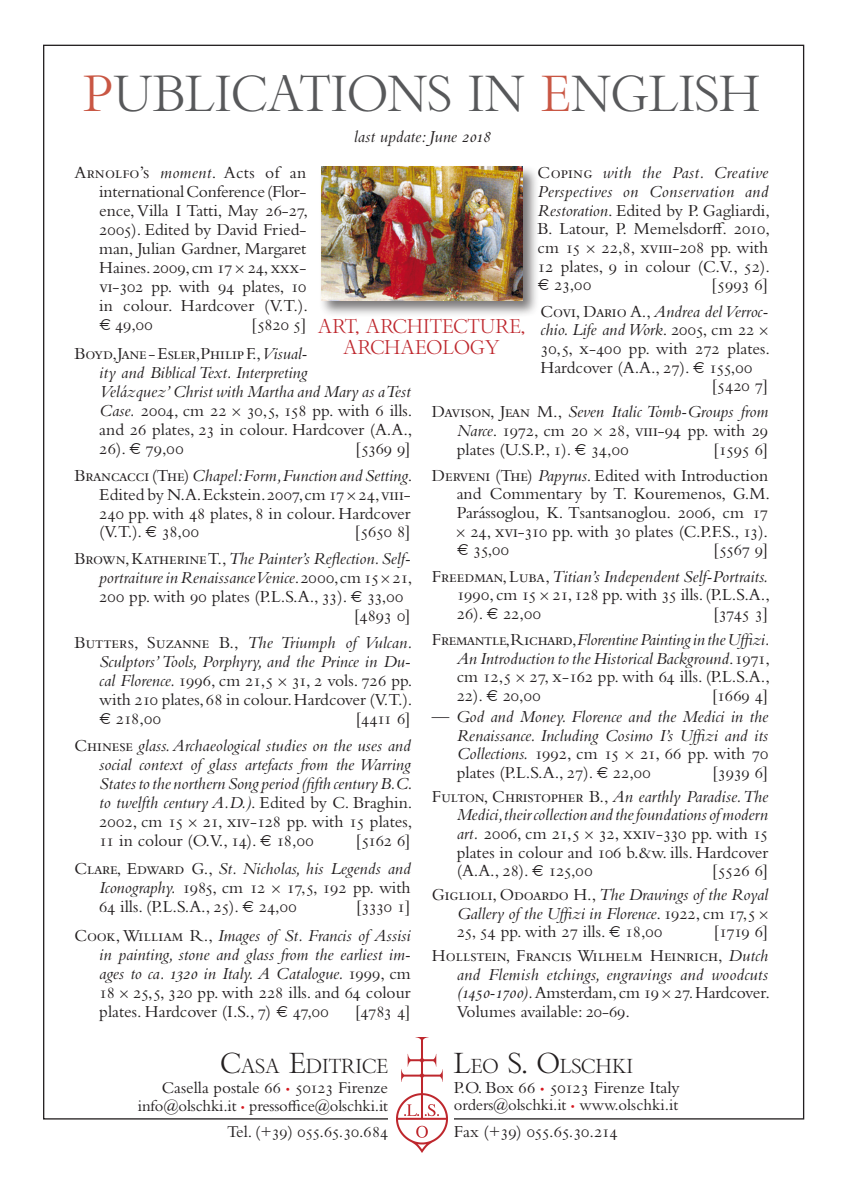
<style>
.page{position:relative;width:844px;height:1191px;background:#fff}
.page>*{position:absolute;margin:0;border:0;box-sizing:border-box;transform-origin:0 0}
.sti_dopo_3{font:49px "Bembo Titling MT Std";color:#57585a}
.t1{font:19.6px "Bembo Titling MT Std";color:#231f20}
.titoletto{font:19.25px/21px "Bembo Titling MT Std";color:#be272d;text-align:center}
.sti_dopo_2{font:17.5px/18.9px "Bembo Std";color:#231f20;text-align:justify}
.sti_2__dopo2_5{font:17.5px/18.9px "Bembo Std";letter-spacing:-.005em;color:#231f20;text-align:justify}
.STILE{font:17.5px/18.7px "Bembo Std";letter-spacing:-.005em;color:#231f20;text-align:justify}
.sti_2__dopo2_5-2{font:italic 17.5px/18.9px "Bembo Std";color:#231f20;text-align:justify}
.sti_dopo_2-2{font:italic 17.5px/18.9px "Bembo Std";color:#231f20;text-align:justify}
.sti_dopo_0_5{font:17.5px/18.7px "Bembo Std";color:#231f20;text-align:justify}
.sti_dopo_2-3{font:17.5px "Bembo Std";letter-spacing:.02em;color:#231f20}
.sti_dopo_2-4{font:17.5px "Bembo Std";letter-spacing:-.02em;color:#231f20}
.STILE-2{font:italic 17.5px "Bembo Std";color:#231f20}
.t2{font:17.15px "Bembo Std";color:#231f20}
.t3{font:17.15px "Bembo Std";letter-spacing:-.02em;color:#231f20}
.t4{font:16.62px "Bembo Std";letter-spacing:-.01em;color:#231f20}
.s1{color:#c95744}
.s2{font-style:italic}
.s3{font-family:"Bembo Cost"}
.s4{font-style:normal}
.s5{font-family:"Bembo Cost";font-style:normal}
.s6{font-size:28px}
.s7{font-size:11.9px;color:#d5171f}
.s8{font-size:11.38px;color:#d5171f}
.s9{font-size:12.25px;color:#d5171f}
</style>
<div class="page">
<img style="left:396px;top:1037px;width:51px;height:115px">
<div style="left:319px;top:164px;width:220px;height:154px;background:#231f20;opacity:.6"></div>
<img style="left:321px;top:167px;width:202px;height:134px">
<p class="sti_dopo_3" style="left:84px;top:63px;width:678px"><span class="s1">P</span>UBLICATIONS IN <span class="s1">E</span>NGLISH</p>
<p class="STILE-2" style="left:354px;top:127px;width:137px">last update: June 2018</p>
<p class="sti_dopo_2" style="left:537px;top:163px;width:234px">Coping <span class="s2">with the Past. Creative Perspectives on Conservation and Restoration</span>. Edited by P. Gagliardi, B. Latour, P. Memelsdorff. 2010, cm 15 <span class="s3">¥</span> 22,8, xviii-208 pp. with 12 plates, 9 in colour (C.V., 52). <span class="s3">√</span> 23,00</p>
<p class="sti_dopo_2" style="left:99px;top:163px;width:210px;text-indent:-25px">Arnolfo’s <span class="s2">moment</span>. Acts of an international Conference (Flor&shy;ence, Villa I Tatti, May 26-27, 2005). Edited by David Fried&shy;man, Julian Gardner, Margaret Haines. 2009, cm 17 <span class="s3">¥</span> 24, xxx&shy;vi-302 pp. with 94 plates, 10 in colour. Hardcover (V.T.). <span class="s3">√</span> 49,00</p>
<p class="sti_dopo_2" style="left:711px;top:275px;width:58px">[5993 6]</p>
<p class="sti_dopo_2-2" style="left:540px;top:301px;width:229px"><span class="s4">Covi, Dario A.,</span> Andrea del Verroc-</p>
<p class="sti_dopo_2-2" style="left:540px;top:320px;width:229px">chio. Life and Work<span class="s4">. 2005, cm 22</span> <span class="s5">¥</span></p>
<p class="sti_dopo_2" style="left:540px;top:339px;width:231px">30,5, x-400 pp. with 272 plates.</p>
<p class="sti_dopo_2" style="left:540px;top:357px;width:213px">Hardcover (A.A., 27). <span class="s3">√</span> 155,00</p>
<p class="sti_dopo_2" style="left:711px;top:376px;width:58px">[5420 7]</p>
<p class="sti_2__dopo2_5" style="left:456px;top:402px;width:313px;text-indent:-25px">Davison, Jean M., <span class="s2">Seven Italic Tomb-Groups from Narce</span>. 1972, cm 20 <span class="s3">¥</span> 28, viii-94 pp. with 29 plates (U.S.P., 1). <span class="s3">√</span> 34,00</p>
<p class="titoletto" style="left:318px;top:315px;width:208px">ART, ARCHITECTURE,<br>ARCHAEOLOGY</p>
<p class="sti_dopo_2" style="left:251px;top:315px;width:56px">[5820 5]</p>
<p class="sti_dopo_2" style="left:99px;top:344px;width:314px;text-align:left;text-indent:-25px">Boyd,Jane - Esler,Philip F.,<span class="s2">Visual-<br>ity and Biblical Text. Interpreting<br>Velázquez’ Christ with Martha and Mary as a Test Case.</span> 2004, cm 22 <span class="s3">¥</span> 30,5, 158 pp. with 6 ills. and 26 plates, 23 in colour. Hardcover (A.A., 26). <span class="s3">√</span> 79,00</p>
<p class="sti_dopo_2" style="left:355px;top:438px;width:57px">[5369 9]</p>
<p class="STILE" style="left:99px;top:465px;width:314px;text-indent:-25px">Brancacci (The)<span class="s2">Chapel: Form, Function and Setting</span>.<br>Edited by N.A. Eckstein. 2007, cm 17 <span class="s3">¥</span> 24, viii-240 pp. with 48 plates, 8 in colour. Hardcover (V.T.). <span class="s3">√</span> 38,00</p>
<p class="sti_2__dopo2_5" style="left:713px;top:439px;width:56px">[1595 6]</p>
<p class="STILE" style="left:456px;top:465px;width:314px;text-indent:-25px">Derveni (The) <span class="s2">Papyrus</span>. Edited with Introduction and Commentary by T. Kouremenos, G.M.<br>Parássoglou, K. Tsantsanoglou. 2006, cm 17 <span class="s3">¥</span> 24, xvi-310 pp. with 30 plates (C.P.F.S., 13). <span class="s3">√</span> 35,00</p>
<p class="STILE" style="left:355px;top:522px;width:57px">[5650 8]</p>
<p class="sti_dopo_2-2" style="left:74px;top:549px;width:338px"><span class="s4">Brown, Katherine T.,</span> The Painter’s Reflection. Self-</p>
<p class="sti_dopo_2-2" style="left:99px;top:568px;width:314px">portraiture in Renaissance Venice<span class="s4">.2000,cm 15</span> <span class="s5">¥</span> <span class="s4">21,</span></p>
<p class="sti_dopo_2-3" style="left:99px;top:586px;width:305px">200 pp. with 90 plates (P.L.S.A., 33). <span class="s3">√</span> 33,00</p>
<p class="sti_dopo_2" style="left:354px;top:606px;width:58px">[4893 0]</p>
<p class="sti_2__dopo2_5" style="left:99px;top:633px;width:314px;text-indent:-25px">Butters, Suzanne B., <span class="s2">The Triumph of Vulcan.<br>Sculptors’ Tools, Porphyry, and the Prince in Du&shy;cal Florence.</span> 1996, cm 21,5 <span class="s3">¥</span> 31, 2 vols. 726 pp. with 210 plates, 68 in colour. Hardcover (V.T.). <span class="s3">√</span> 218,00</p>
<p class="STILE" style="left:713px;top:540px;width:56px">[5567 9]</p>
<p class="sti_2__dopo2_5" style="left:456px;top:566px;width:314px;text-indent:-25px">Freedman, Luba, <span class="s2">Titian’s Independent Self-Portraits.<br></span>1990, cm 15 <span class="s3">¥</span> 21, 128 pp. with 35 ills. (P.L.S.A., 26). <span class="s3">√</span> 22,00</p>
<p class="sti_2__dopo2_5" style="left:713px;top:603px;width:56px">[3745 3]</p>
<p class="sti_dopo_0_5" style="left:456px;top:630px;width:315px;text-indent:-25px">Fremantle,Richard,<span class="s2">Florentine Painting in the Uffizi.<br>An Introduction to the Historical Background</span>. 1971, cm 12,5 <span class="s3">¥</span> 27, x-162 pp. with 64 ills. (P.L.S.A., 22). <span class="s3">√</span> 20,00</p>
<p class="sti_dopo_0_5" style="left:711px;top:686px;width:58px">[1669 4]</p>
<p class="sti_2__dopo2_5-2" style="left:456px;top:707px;width:313px;text-indent:-25px"><span class="s4">—</span> God and Money. Florence and the Medici in the Renaissance. Including Cosimo I’s Uffizi and its Collections. <span class="s4">1992, cm 15</span> <span class="s5">¥</span> <span class="s4">21, 66 pp. with 70 plates (P.L.S.A., 27).</span> <span class="s5">√</span> <span class="s4">22,00</span></p>
<p class="sti_2__dopo2_5" style="left:356px;top:708px;width:56px">[4411 6]</p>
<p class="sti_2__dopo2_5-2" style="left:99px;top:735px;width:315px;text-indent:-25px"><span class="s4">Chinese</span> glass. Archaeological studies on the uses and social context of glass artefacts from the Warring States to the northern Song period (fifth century B.C. to twelfth century A.D.)<span class="s4">. Edited by C. Braghin.<br>2002, cm 15</span> <span class="s5">¥</span> <span class="s4">21, xiv-128 pp. with 15 plates, 11 in colour (O.V., 14).</span> <span class="s5">√</span> <span class="s4">18,00</span></p>
<p class="sti_2__dopo2_5" style="left:712px;top:763px;width:57px">[3939 6]</p>
<p class="STILE" style="left:456px;top:786px;width:313px;text-indent:-25px">Fulton, Christopher B., <span class="s2">An earthly Paradise. The Medici,their collection and the foundations of modern art.</span> 2006, cm 21,5 <span class="s3">¥</span> 32, xxiv-330 pp. with 15 plates in colour and 106 b.&amp;w. ills. Hardcover (A.A., 28). <span class="s3">√</span> 125,00</p>
<p class="sti_2__dopo2_5" style="left:356px;top:830px;width:56px">[5162 6]</p>
<p class="sti_2__dopo2_5" style="left:99px;top:859px;width:313px;text-indent:-25px">Clare, Edward G., <span class="s2">St. Nicholas, his Legends and Iconography.</span> 1985, cm 12 <span class="s3">¥</span> 17,5, 192 pp. with 64 ills. (P.L.S.A., 25). <span class="s3">√</span> 24,00</p>
<p class="STILE" style="left:712px;top:861px;width:57px">[5526 6]</p>
<p class="sti_2__dopo2_5" style="left:456px;top:885px;width:313px;text-indent:-25px">Giglioli, Odoardo H., <span class="s2">The Drawings of the Royal Gallery of the Uffizi in Florence</span>. 1922, cm 17,5 <span class="s3">¥ </span>25, 54 pp. with 27 ills. <span class="s3">√</span> 18,00</p>
<p class="sti_2__dopo2_5" style="left:356px;top:897px;width:56px">[3330 1]</p>
<p class="sti_dopo_2-2" style="left:99px;top:926px;width:313px;text-indent:-25px"><span class="s4">Cook, William R.,</span> Images of St. Francis of Assisi in painting, stone and glass from the earliest im&shy;ages to ca. 1320 in Italy. A Catalogue. <span class="s4">1999, cm 18</span> <span class="s5">¥</span> <span class="s4">25,5, 320 pp. with 228 ills. and 64 colour plates. Hardcover (I.S., 7)</span> <span class="s5">√</span> <span class="s4">47,00</span></p>
<p class="sti_2__dopo2_5" style="left:713px;top:922px;width:56px">[1719 6]</p>
<p class="sti_dopo_2" style="left:456px;top:945px;width:314px;text-indent:-25px">Hollstein, Francis Wilhelm Heinrich, <span class="s2">Dutch and Flemish etchings, engravings and woodcuts (1450-1700).</span> Amsterdam, cm 19 <span class="s3">¥</span> 27. Hardcover.<br>Volumes available: 20-69.</p>
<p class="sti_dopo_2" style="left:355px;top:1001px;width:57px">[4783 4]</p>
<p class="t1" style="left:220px;top:1054px;width:169px"><span class="s6">C</span>ASA <span class="s6">E</span>DITRICE</p>
<p class="t2" style="left:162px;top:1077px;width:228px">Casella postale 66 <span class="s7">•</span> 50123 Firenze</p>
<p class="t4" style="left:138px;top:1095px;width:251px">info@olschki.it <span class="s8">•</span> pressoffice@olschki.it</p>
<p class="t3" style="left:227px;top:1121px;width:162px">Tel. (+39) 055.65.30.684</p>
<p class="t1" style="left:453px;top:1053px;width:181px"><span class="s6">L</span>EO <span class="s6">S. O</span>LSCHKI</p>
<p class="sti_dopo_2" style="left:453px;top:1077px;width:227px">P.O. Box 66 <span class="s9">•</span> 50123 Firenze Italy</p>
<p class="t4" style="left:453px;top:1095px;width:226px">orders@olschki.it <span class="s8">•</span> www.olschki.it</p>
<p class="sti_dopo_2-4" style="left:453px;top:1121px;width:165px">Fax (+39) 055.65.30.214</p>
</div>
